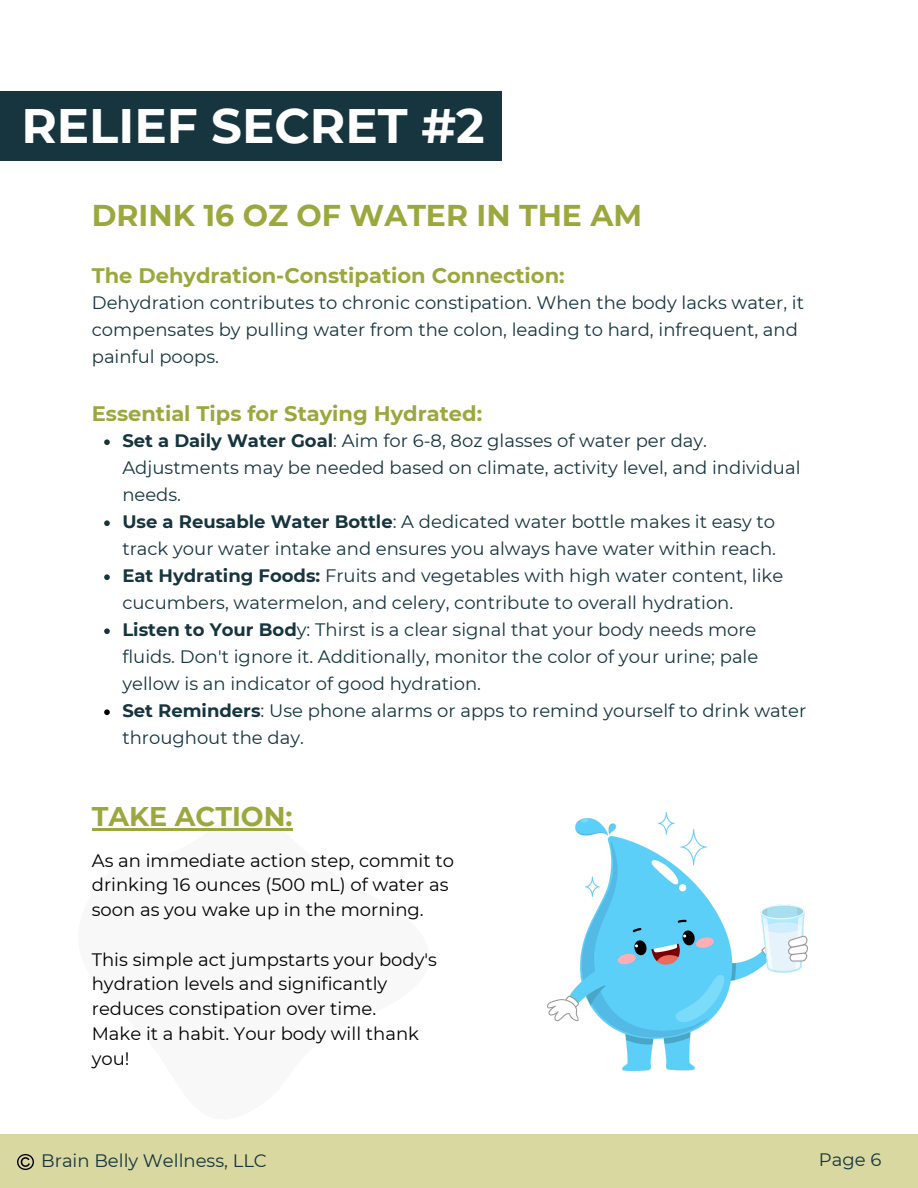
<style>
.page{position:relative;width:918px;height:1188px;background:#fff}
.page>*{position:absolute;margin:0;border:0;box-sizing:border-box;transform-origin:0 0}
.t1{font:700 48.3px "Montserrat";color:#fff}
.t2{font:700 30px "Montserrat";color:#9ba83e}
.t3{font:700 27px "Montserrat";color:#9ba83e}
.t4{font:700 21px "Montserrat";color:#9ba83e}
.t5{font:18px/27px "Montserrat";color:#16353f}
.t6{font:18px/24.8px "Montserrat";color:#000}
.s1{font-weight:700}
</style>
<div class="page">
<div style="left:0;top:1134px;width:918px;height:54px;background:#d8d8a0"></div>
<img style="left:17px;top:1154px;width:16px;height:16px">
<svg style="left:104px;top:439px;width:6px;height:6px"></svg>
<svg style="left:104px;top:520px;width:6px;height:6px"></svg>
<svg style="left:104px;top:574px;width:6px;height:6px"></svg>
<svg style="left:104px;top:628px;width:6px;height:6px"></svg>
<svg style="left:104px;top:709px;width:6px;height:6px"></svg>
<hr style="left:92px;top:829px;width:201px;height:2px;background:#9ba83e">
<img style="left:547px;top:812px;width:260px;height:259px">
<div style="left:0;top:92px;width:501px;height:69px;background:#16353f"></div>
<p class="t1" style="left:21px;top:96px;width:465px">RELIEF SECRET #2</p>
<p class="t2" style="left:92px;top:197px;width:552px">DRINK 16 OZ OF WATER IN THE AM</p>
<p class="t4" style="left:92px;top:263px;width:474px">The Dehydration-Constipation Connection:</p>
<p class="t5" style="left:92px;top:289px;width:714px">Dehydration contributes to chronic constipation. When the body lacks water, it compensates by pulling water from the colon, leading to hard, infrequent, and painful poops.</p>
<p class="t4" style="left:92px;top:401px;width:392px">Essential Tips for Staying Hydrated:</p>
<p class="t5" style="left:122px;top:427px;width:680px"><span class="s1">Set a Daily Water Goal</span>: Aim for 6-8, 8oz glasses of water per day.<br>Adjustments may be needed based on climate, activity level, and individual needs.</p>
<p class="t5" style="left:122px;top:508px;width:655px"><span class="s1">Use a Reusable Water Bottle</span>: A dedicated water bottle makes it easy to track your water intake and ensures you always have water within reach.</p>
<p class="t5" style="left:122px;top:562px;width:662px"><span class="s1">Eat Hydrating Foods:</span> Fruits and vegetables with high water content, like cucumbers, watermelon, and celery, contribute to overall hydration.</p>
<p class="t5" style="left:122px;top:616px;width:637px;text-align:justify"><span class="s1">Listen to Your Bod</span>y: Thirst is a clear signal that your body needs more fluids. Don't ignore it. Additionally, monitor the color of your urine; pale yellow is an indicator of good hydration.</p>
<p class="t5" style="left:122px;top:697px;width:685px"><span class="s1">Set Reminders</span>: Use phone alarms or apps to remind yourself to drink water throughout the day.</p>
<p class="t3" style="left:92px;top:800px;width:202px">TAKE ACTION:</p>
<p class="t6" style="left:92px;top:848px;width:364px">As an immediate action step, commit to drinking 16 ounces (500 mL) of water as soon as you wake up in the morning.</p>
<p class="t6" style="left:92px;top:947px;width:347px">This simple act jumpstarts your body's hydration levels and significantly reduces constipation over time.</p>
<p class="t6" style="left:92px;top:1021px;width:329px">Make it a habit. Your body will thank you!</p>
<p class="t5" style="left:41px;top:1147px;width:227px">Brain Belly Wellness, LLC</p>
<p class="t5" style="left:819px;top:1146px;width:64px">Page 6</p>
</div>
